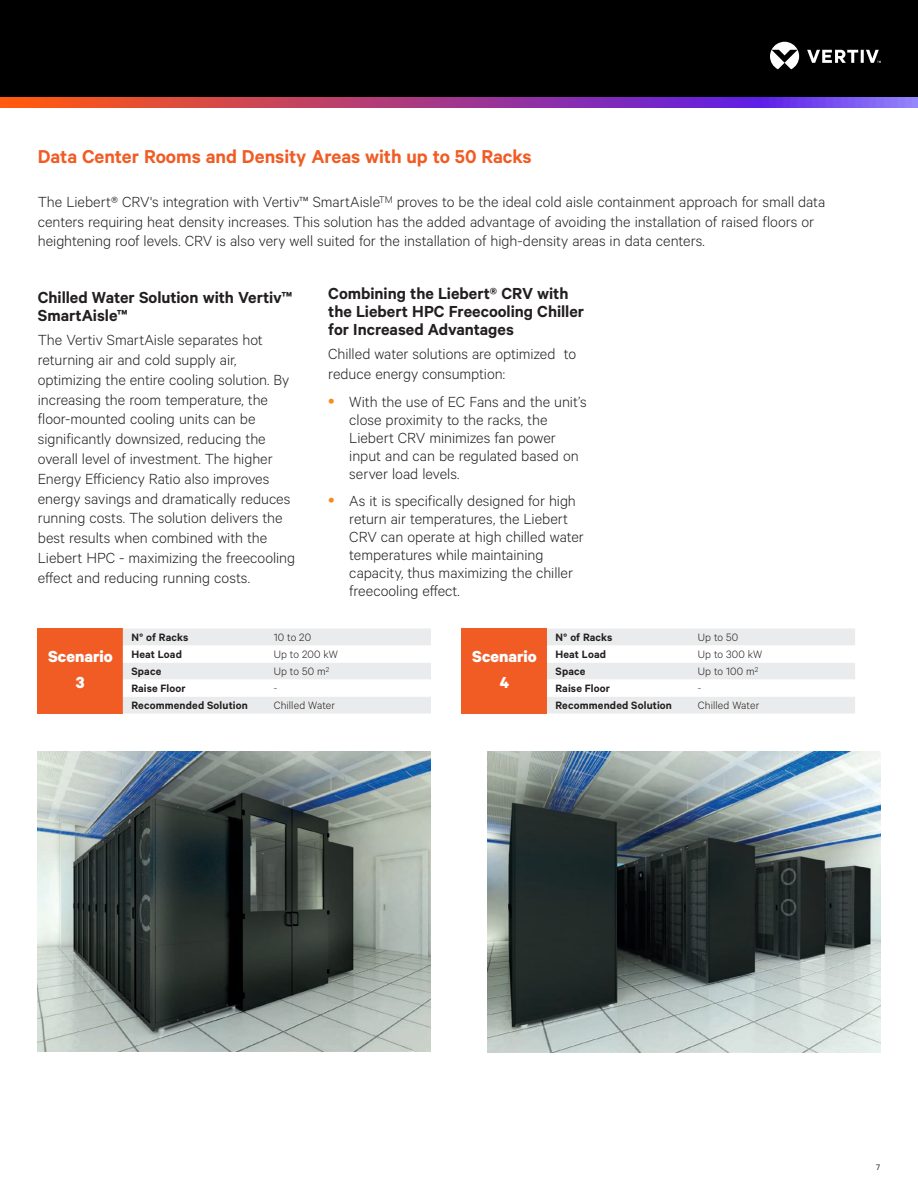
<style>
.page{position:relative;width:918px;height:1188px;background:#fff}
.page>*{position:absolute;margin:0;border:0;box-sizing:border-box;transform-origin:0 0}
.Vertiv_Orange_Main_H{font:600 21px "Calibre";letter-spacing:-.005em;color:#f15b24}
.t1{font:600 18px/18px "Calibre";color:#231f20}
.Vertiv_Body_Text{font:700 18px "Calibre";color:#fff}
.t2{font:300 16.5px/19.8px "Calibre";letter-spacing:-.005em;color:#231f20}
.t3{font:600 12px "Calibre";letter-spacing:.015em;color:#231f20}
.t4{font:300 12px "Calibre";letter-spacing:.005em;color:#231f20}
.t5{font:300 10.5px "Calibre";color:#231f20}
.t6{font:9px "Calibre";color:#231f20}
.s1{font-size:19.5px;color:#f68b1f}
</style>
<div class="page">
<div style="left:0;top:0;width:918px;height:108px;background:#000"></div>
<svg style="left:770px;top:42px;width:111px;height:27px"></svg>
<svg style="left:0;top:98px;width:918px;height:10px;background:#a73f8c"></svg>
<img style="left:38px;top:751px;width:393px;height:301px">
<img style="left:487px;top:752px;width:393px;height:301px">
<div style="left:38px;top:629px;width:85px;height:85px;background:#f15b24"></div>
<svg style="left:123px;top:629px;width:308px;height:85px"></svg>
<div style="left:462px;top:629px;width:85px;height:85px;background:#f15b24"></div>
<svg style="left:547px;top:629px;width:308px;height:85px"></svg>
<p class="Vertiv_Orange_Main_H" style="left:38px;top:144px;width:496px">Data Center Rooms and Density Areas with up to 50 Racks</p>
<p class="t2" style="left:38px;top:191px;width:789px">The Liebert® CRV's integration with Vertiv™ SmartAisle<sup>TM</sup> proves to be the ideal cold aisle containment approach for small data centers requiring heat density increases. This solution has the added advantage of avoiding the installation of raised floors or heightening roof levels. CRV is also very well suited for the installation of high-density areas in data centers.</p>
<p class="t1" style="left:38px;top:288px;width:256px">Chilled Water Solution with Vertiv™<br>SmartAisle™</p>
<p class="t2" style="left:38px;top:329px;width:259px">The Vertiv SmartAisle separates hot returning air and cold supply air, optimizing the entire cooling solution. By increasing the room temperature, the floor-mounted cooling units can be significantly downsized, reducing the overall level of investment. The higher Energy Efficiency Ratio also improves energy savings and dramatically reduces running costs. The solution delivers the best results when combined with the Liebert HPC - maximizing the freecooling effect and reducing running costs.</p>
<p class="t1" style="left:328px;top:284px;width:257px">Combining the Liebert® CRV with the Liebert HPC Freecooling Chiller for Increased Advantages</p>
<p class="t2" style="left:328px;top:344px;width:249px">Chilled water solutions are optimized to reduce energy consumption:</p>
<p class="t2" style="left:349px;top:392px;width:239px;line-height:18px;text-indent:-21px"><span class="s1">•</span> With the use of EC Fans and the unit’s close proximity to the racks, the<br>Liebert CRV minimizes fan power input and can be regulated based on server load levels.</p>
<p class="t2" style="left:349px;top:492px;width:236px;line-height:18px;text-indent:-21px"><span class="s1">•</span> As it is specifically designed for high return air temperatures, the Liebert CRV can operate at high chilled water temperatures while maintaining capacity, thus maximizing the chiller freecooling effect.</p>
<p class="Vertiv_Body_Text" style="left:48px;top:645px;width:66px">Scenario</p>
<p class="Vertiv_Body_Text" style="left:76px;top:671px;width:10px">3</p>
<p class="t3" style="left:131px;top:630px;width:59px">N° of Racks</p>
<p class="t4" style="left:274px;top:630px;width:39px">10 to 20</p>
<p class="t3" style="left:131px;top:647px;width:52px">Heat Load</p>
<p class="t4" style="left:274px;top:647px;width:66px">Up to 200 kW</p>
<p class="t3" style="left:131px;top:664px;width:31px">Space</p>
<p class="t4" style="left:274px;top:664px;width:57px">Up to 50 m<sup>2</sup></p>
<p class="t3" style="left:131px;top:681px;width:56px">Raise Floor</p>
<p class="t5" style="left:274px;top:682px;width:5px">-</p>
<p class="t3" style="left:131px;top:698px;width:118px">Recommended Solution</p>
<p class="t4" style="left:274px;top:698px;width:63px">Chilled Water</p>
<p class="Vertiv_Body_Text" style="left:472px;top:645px;width:66px">Scenario</p>
<p class="Vertiv_Body_Text" style="left:500px;top:671px;width:11px">4</p>
<p class="t3" style="left:555px;top:630px;width:59px">N° of Racks</p>
<p class="t4" style="left:698px;top:630px;width:42px">Up to 50</p>
<p class="t3" style="left:555px;top:647px;width:52px">Heat Load</p>
<p class="t4" style="left:698px;top:647px;width:66px">Up to 300 kW</p>
<p class="t3" style="left:555px;top:664px;width:31px">Space</p>
<p class="t4" style="left:698px;top:664px;width:62px">Up to 100 m<sup>2</sup></p>
<p class="t3" style="left:555px;top:681px;width:56px">Raise Floor</p>
<p class="t5" style="left:698px;top:682px;width:5px">-</p>
<p class="t3" style="left:555px;top:698px;width:118px">Recommended Solution</p>
<p class="t4" style="left:698px;top:698px;width:63px">Chilled Water</p>
<p class="t6" style="left:876px;top:1162px;width:5px">7</p>
</div>
